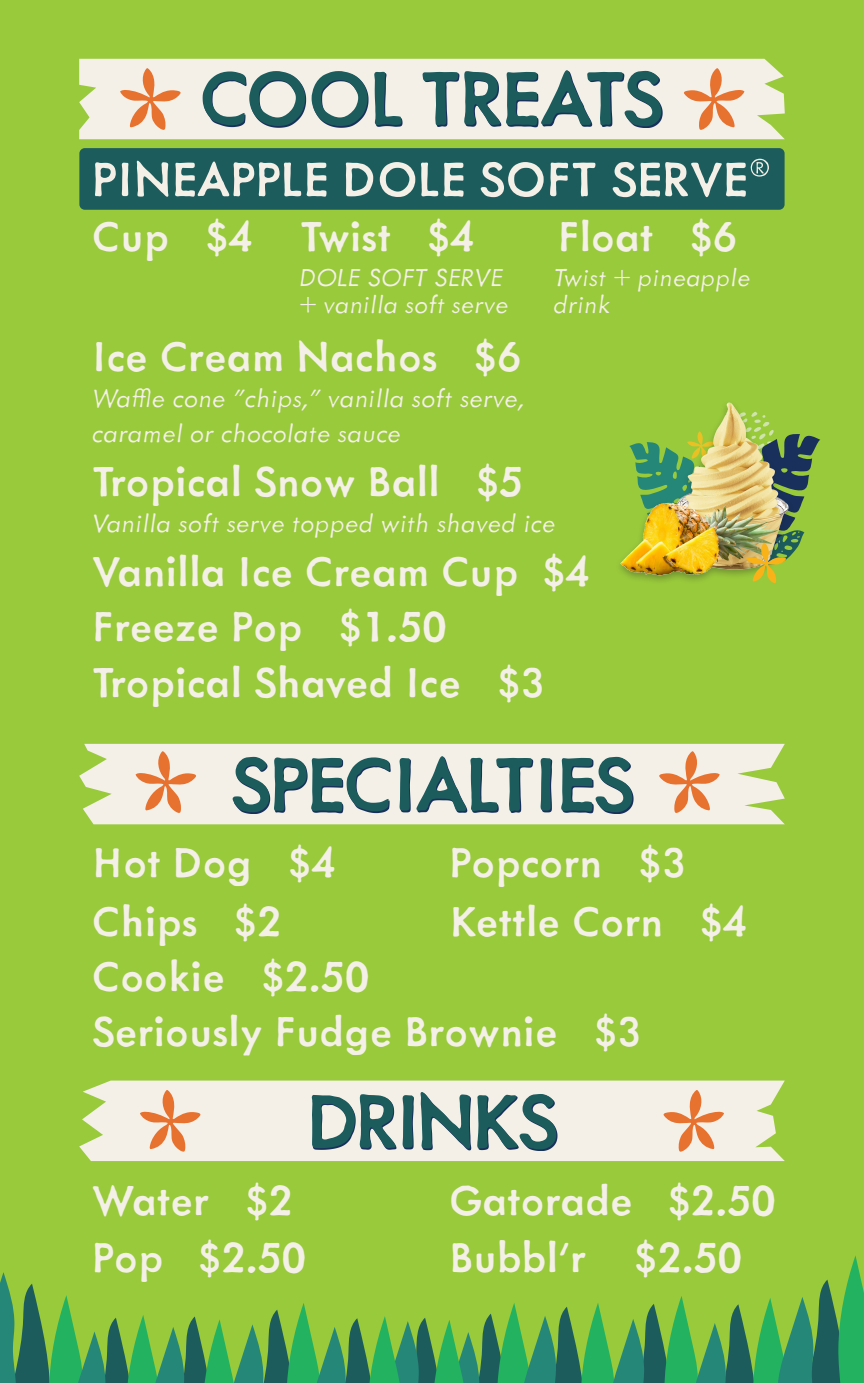
<style>
.page{position:relative;width:864px;height:1383px;background:#fff}
.page>*{position:absolute;margin:0;border:0;box-sizing:border-box;transform-origin:0 0}
.t1{font:500 86.24px "Metallophile Sp 8";letter-spacing:-.025em;color:#1c5c5d}
.t2{font:500 47.92px "Metallophile Sp 8";color:#f4f0e8}
.t3{font:italic 300 28.72px/34.5px "Metallophile Sp 8";color:#f4f0e8}
.t4{font:italic 300 28px/26.4px "Metallophile Sp 8";color:#f4f0e8}
</style>
<div class="page">
<div style="left:0;top:0;width:864px;height:1382px;background:#99ca3b"></div>
<div style="left:79px;top:148px;width:706px;height:62px;background:#1c5c5d;border-radius:5px"></div>
<img style="left:620px;top:402px;width:155px;height:182px">
<img style="left:629px;top:412px;width:191px;height:171px">
<svg style="left:0;top:1255px;width:864px;height:127px"></svg>
<svg style="left:79px;top:744px;width:706px;height:80px;background:#ececda"></svg>
<svg style="left:234px;top:757px;width:399px;height:56px;background:#99a0ad"></svg>
<svg style="left:136px;top:751px;width:60px;height:62px;background:#efc8ae"></svg>
<svg style="left:659px;top:751px;width:61px;height:62px;background:#efc9af"></svg>
<svg style="left:79px;top:1080px;width:706px;height:81px;background:#ededdc"></svg>
<svg style="left:313px;top:1093px;width:244px;height:57px;background:#8f98a7"></svg>
<svg style="left:140px;top:1089px;width:61px;height:62px;background:#efc9af"></svg>
<svg style="left:663px;top:1089px;width:61px;height:62px;background:#efc9af"></svg>
<div style="left:79px;top:59px;width:706px;height:80px;background:#f4f0e8"></div>
<svg style="left:120px;top:68px;width:61px;height:62px;background:#efc9af"></svg>
<svg style="left:684px;top:68px;width:60px;height:62px;background:#efc8ae"></svg>
<svg style="left:204px;top:71px;width:458px;height:56px;background:#9ea5b0"></svg>
<svg style="left:95px;top:159px;width:674px;height:38px"></svg>
<p class="t1" style="left:199px;top:46px;width:465px">COOL TREATS</p>
<p class="t2" style="left:92px;top:207px;width:384px">Cup $4 Twist $4</p>
<p class="t2" style="left:558px;top:207px;width:181px">Float $6</p>
<p class="t4" style="left:299px;top:264px;width:211px">DOLE SOFT SERVE + vanilla soft serve</p>
<p class="t2" style="left:92px;top:327px;width:430px">Ice Cream Nachos $6</p>
<p class="t3" style="left:92px;top:381px;width:434px">Waffle cone "chips," vanilla soft serve, caramel or chocolate sauce</p>
<p class="t4" style="left:554px;top:264px;width:199px">Twist + pineapple drink</p>
<p class="t2" style="left:92px;top:452px;width:433px">Tropical Snow Ball $5</p>
<p class="t3" style="left:92px;top:505px;width:465px">Vanilla soft serve topped with shaved ice</p>
<p class="t2" style="left:92px;top:542px;width:499px">Vanilla Ice Cream Cup $4</p>
<p class="t2" style="left:92px;top:598px;width:356px">Freeze Pop $1.50</p>
<p class="t2" style="left:92px;top:653px;width:454px">Tropical Shaved Ice $3</p>
<p class="t1" style="left:230px;top:731px;width:405px">SPECIALTIES</p>
<p class="t2" style="left:92px;top:833px;width:245px">Hot Dog $4</p>
<p class="t2" style="left:92px;top:892px;width:190px">Chips $2</p>
<p class="t2" style="left:92px;top:947px;width:278px">Cookie $2.50</p>
<p class="t2" style="left:92px;top:1002px;width:551px">Seriously Fudge Brownie $3</p>
<p class="t2" style="left:449px;top:833px;width:238px">Popcorn $3</p>
<p class="t2" style="left:449px;top:892px;width:299px">Kettle Corn $4</p>
<p class="t1" style="left:306px;top:1068px;width:253px">DRINKS</p>
<p class="t2" style="left:92px;top:1171px;width:202px">Water $2</p>
<p class="t2" style="left:92px;top:1228px;width:215px">Pop $2.50</p>
<p class="t2" style="left:449px;top:1171px;width:327px">Gatorade $2.50</p>
<p class="t2" style="left:449px;top:1228px;width:294px">Bubbl'r $2.50</p>
</div>
